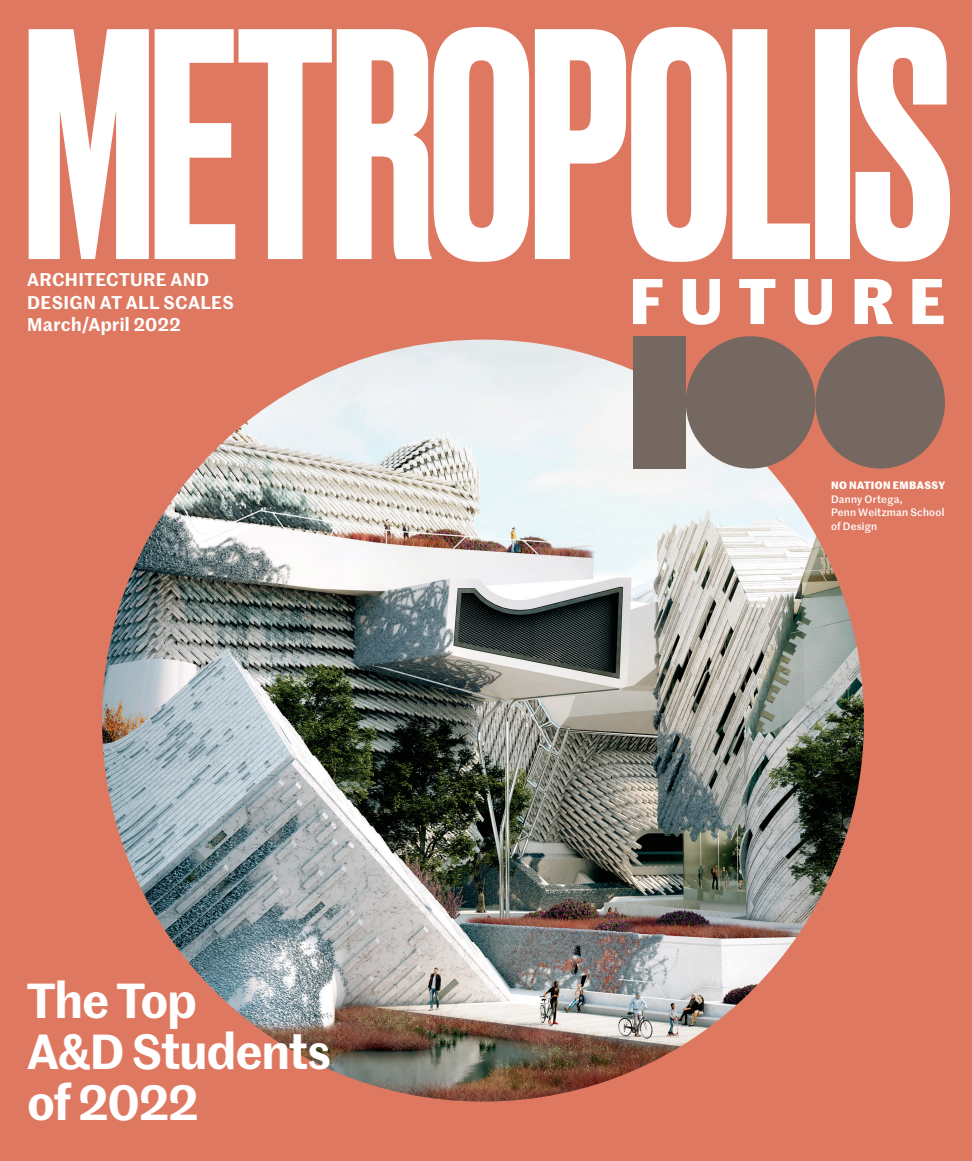
<style>
.page{position:relative;width:972px;height:1161px;background:#df7861}
.page>*{position:absolute;margin:0;border:0;box-sizing:border-box;transform-origin:0 0}
.Headline_-_MS_46_pts{font:600 48px/51px "Marr Sans";letter-spacing:-.015em;color:#fff}
.SUBHED_TAGLINE{font:600 18px/22.5px "Marr Sans";letter-spacing:.02em;color:#fff}
.SUBHED_ISSUE{font:600 18px "Marr Sans";letter-spacing:.02em;color:#fff}
.Caption_-_KO_-_No_In{font:500 10.5px/13.5px "Marr Sans";letter-spacing:.02em;color:#fff}
.Caption_-_Hed_-_KO{font:700 10.5px "Marr Sans";letter-spacing:.04em;color:#fff}
</style>
<div class="page">
<img style="left:102px;top:340px;width:762px;height:762px;border-radius:381px">
<div style="left:633px;top:336px;width:53px;height:133px;background:#756861"></div>
<div style="left:686px;top:336px;width:129px;height:133px;background:#756861;border-radius:50%"></div>
<div style="left:815px;top:336px;width:130px;height:133px;background:#756861;border-radius:50%"></div>
<svg style="left:633px;top:279px;width:29px;height:45px"></svg>
<svg style="left:683px;top:279px;width:37px;height:46px"></svg>
<svg style="left:739px;top:279px;width:36px;height:45px"></svg>
<svg style="left:795px;top:279px;width:37px;height:46px"></svg>
<svg style="left:855px;top:279px;width:38px;height:45px"></svg>
<svg style="left:912px;top:279px;width:32px;height:45px"></svg>
<svg style="left:29px;top:27px;width:921px;height:235px;fill:#fff"></svg>
<p class="SUBHED_TAGLINE" style="left:27px;top:267px;width:208px">ARCHITECTURE AND<br>DESIGN AT ALL SCALES</p>
<p class="SUBHED_ISSUE" style="left:27px;top:311px;width:155px">March/April 2022</p>
<p class="Headline_-_MS_46_pts" style="left:27px;top:972px;width:306px">The Top<br>A&amp;D Students of 2022</p>
<p class="Caption_-_Hed_-_KO" style="left:831px;top:477px;width:116px">NO NATION EMBASSY</p>
<p class="Caption_-_KO_-_No_In" style="left:831px;top:492px;width:115px">Danny Ortega,<br>Penn Weitzman School of Design</p>
</div>
